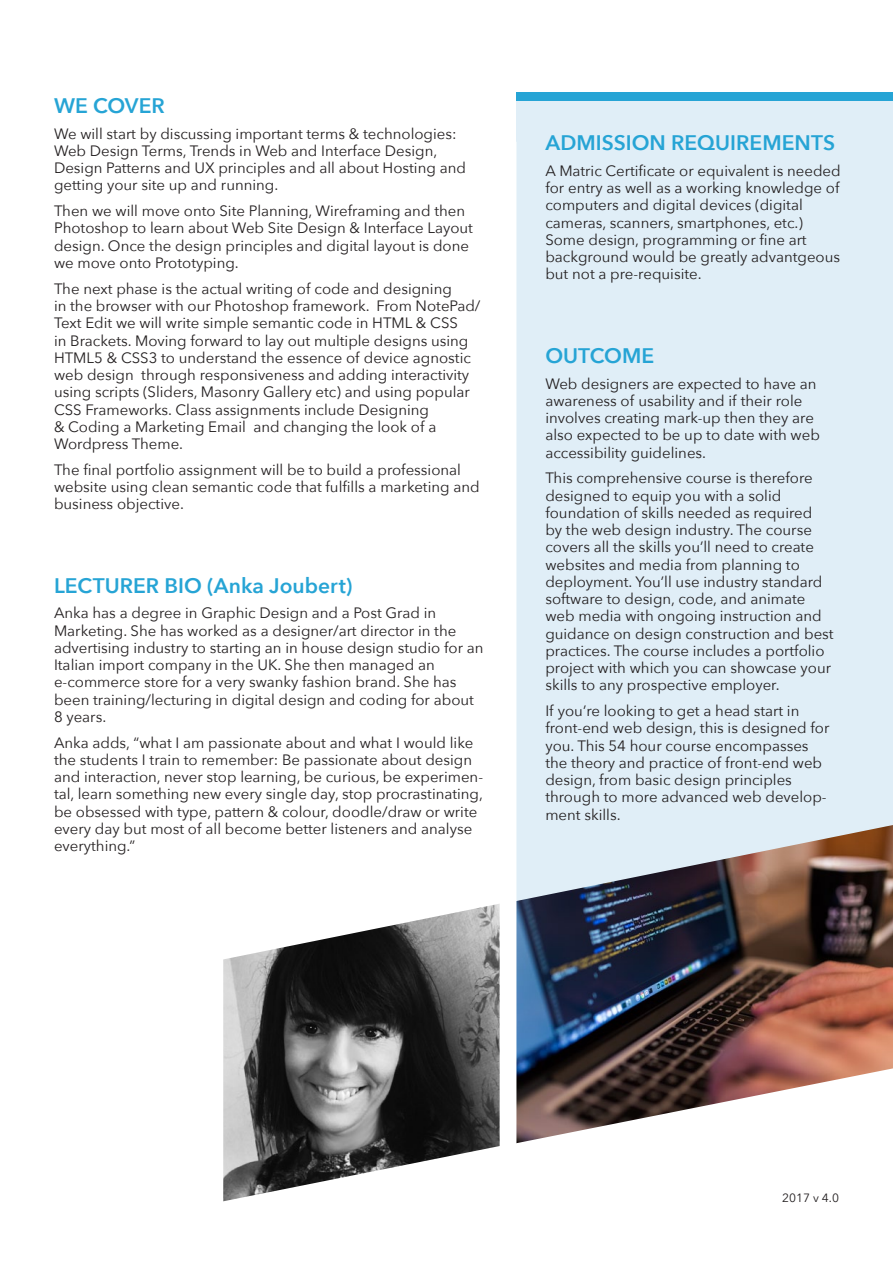
<style>
.page{position:relative;width:893px;height:1263px;background:#fff}
.page>*{position:absolute;margin:0;border:0;box-sizing:border-box;transform-origin:0 0}
.Body_text{font:600 21px "Avenir Next";color:#26a4d5}
.Body_text-2{font:15px/17.2px "Avenir Next";color:#231f20}
.Body_text-3{font:12px "Avenir Next";color:#231f20}
</style>
<div class="page">
<div style="left:517px;top:92px;width:376px;height:822px;background:#e0eef7"></div>
<div style="left:517px;top:92px;width:376px;height:8px;background:#26a4d5"></div>
<img style="left:516px;top:825px;width:377px;height:318px">
<img style="left:223px;top:904px;width:277px;height:297px">
<p class="Body_text" style="left:54px;top:93px;width:112px">WE COVER</p>
<p class="Body_text-2" style="left:54px;top:125px;width:413px">We will start by discussing important terms &amp; technologies:<br>Web Design Terms, Trends in Web and Interface Design, Design Patterns and UX principles and all about Hosting and getting your site up and running.</p>
<p class="Body_text-2" style="left:54px;top:202px;width:421px">Then we will move onto Site Planning, Wireframing and then Photoshop to learn about Web Site Design &amp; Interface Layout design. Once the design principles and digital layout is done we move onto Prototyping.</p>
<p class="Body_text-2" style="left:54px;top:280px;width:428px">The next phase is the actual writing of code and designing<br>in the browser with our Photoshop framework. From NotePad/ Text Edit we will write simple semantic code in HTML &amp; CSS<br>in Brackets. Moving forward to lay out multiple designs using HTML5 &amp; CSS3 to understand the essence of device agnostic web design through responsiveness and adding interactivity using scripts (Sliders, Masonry Gallery etc) and using popular CSS Frameworks. Class assignments include Designing<br>&amp; Coding a Marketing Email and changing the look of a Wordpress Theme.</p>
<p class="Body_text-2" style="left:54px;top:461px;width:427px">The final portfolio assignment will be to build a professional website using clean semantic code that fulfills a marketing and business objective.</p>
<p class="Body_text" style="left:54px;top:572px;width:300px">LECTURER BIO (Anka Joubert)</p>
<p class="Body_text-2" style="left:54px;top:604px;width:431px">Anka has a degree in Graphic Design and a Post Grad in Marketing. She has worked as a designer/art director in the advertising industry to starting an in house design studio for an Italian import company in the UK. She then managed an e-commerce store for a very swanky fashion brand. She has been training/lecturing in digital design and coding for about 8 years.</p>
<p class="Body_text-2" style="left:54px;top:734px;width:431px">Anka adds, “what I am passionate about and what I would like the students I train to remember: Be passionate about design and interaction, never stop learning, be curious, be experimen&shy;tal, learn something new every single day, stop procrastinating, be obsessed with type, pattern &amp; colour, doodle/draw or write every day but most of all become better listeners and analyse everything.”</p>
<p class="Body_text" style="left:545px;top:130px;width:291px">ADMISSION REQUIREMENTS</p>
<p class="Body_text-2" style="left:545px;top:162px;width:297px">A Matric Certificate or equivalent is needed for entry as well as a working knowledge of computers and digital devices (digital cameras, scanners, smartphones, etc.)</p>
<p class="Body_text-2" style="left:545px;top:231px;width:296px">Some design, programming or fine art background would be greatly advantgeous but not a pre-requisite.</p>
<p class="Body_text" style="left:545px;top:343px;width:110px">OUTCOME</p>
<p class="Body_text-2" style="left:545px;top:375px;width:276px">Web designers are expected to have an awareness of usability and if their role involves creating mark-up then they are also expected to be up to date with web accessibility guidelines.</p>
<p class="Body_text-2" style="left:545px;top:469px;width:290px">This comprehensive course is therefore designed to equip you with a solid foundation of skills needed as required<br>by the web design industry. The course covers all the skills you’ll need to create websites and media from planning to deployment. You’ll use industry standard software to design, code, and animate web media with ongoing instruction and guidance on design construction and best practices. The course includes a portfolio project with which you can showcase your skills to any prospective employer.</p>
<p class="Body_text-2" style="left:545px;top:702px;width:286px">If you’re looking to get a head start in front-end web design, this is designed for you. This 54 hour course encompasses the theory and practice of front-end web design, from basic design principles through to more advanced web develop&shy;ment skills.</p>
<p class="Body_text-3" style="left:782px;top:1190px;width:58px">2017 v 4.0</p>
</div>
